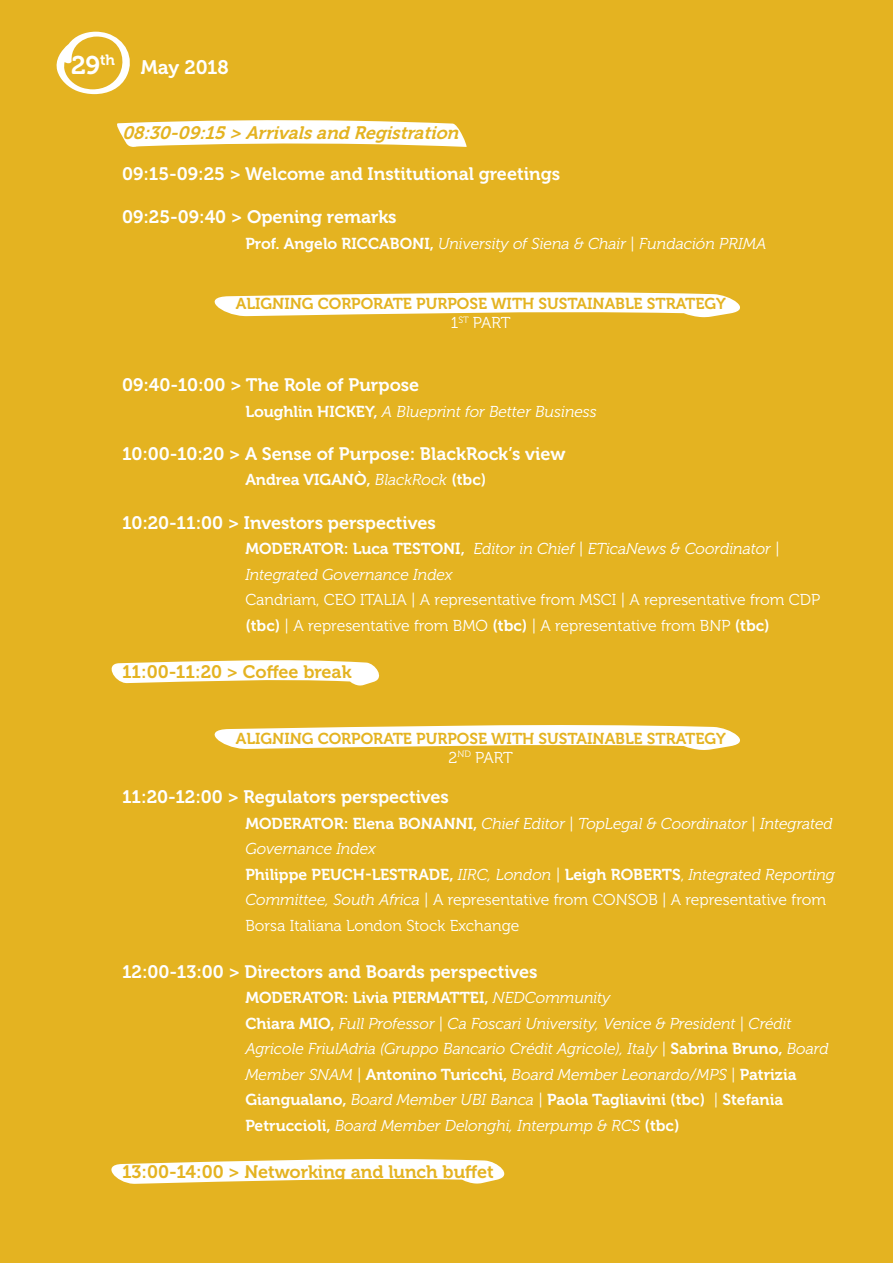
<style>
.page{position:relative;width:893px;height:1263px;background:#e4b321}
.page>*{position:absolute;margin:0;border:0;box-sizing:border-box;transform-origin:0 0}
.t1{font:25.5px "Museo 700";color:#fff}
.t2{font:19.5px "Museo 700";letter-spacing:-.005em;color:#fff}
.t3{font:18px "Museo 700";color:#fff}
.t4{font:18px "Museo 700";color:#e4b321}
.t5{font:italic 18px "Museo 700";color:#e4b321}
.t6{font:italic 15.75px/25.5px "Museo 300";color:#fff}
.t7{font:15.75px/25.5px "Museo 300";color:#fff}
.t8{font:15.75px "Museo 700";color:#fff}
.t9{font:15.75px "Museo 700";color:#e4b321}
.s1{font-family:"Museo 700";font-style:normal}
.s2{font-family:"Museo 300";font-style:italic}
.s3{font-family:"Museo 700"}
.s4{font-family:"Museo 300"}
.s5{font-style:italic}
.s6{font-style:normal}
</style>
<div class="page">
<svg style="left:214px;top:725px;width:526px;height:25px"></svg>
<svg style="left:214px;top:292px;width:526px;height:25px"></svg>
<svg style="left:117px;top:120px;width:350px;height:27px;background:#faf2db"></svg>
<svg style="left:56px;top:32px;width:74px;height:62px"></svg>
<svg style="left:111px;top:660px;width:269px;height:26px"></svg>
<svg style="left:111px;top:1159px;width:394px;height:25px"></svg>
<h1 class="t1" style="left:71px;top:51px;width:45px">29<sup>th</sup></h1>
<p class="t2" style="left:141px;top:56px;width:90px">May 2018</p>
<p class="t5" style="left:122px;top:123px;width:343px">08:30-09:15 &gt; Arrivalsand Registration</p>
<p class="t3" style="left:122px;top:164px;width:440px">09:15-09:25 &gt; Welcome and Institutional greetings</p>
<p class="t3" style="left:122px;top:207px;width:276px">09:25-09:40 &gt; Opening remarks</p>
<p class="t6" style="left:245px;top:231px;width:523px"><span class="s1">Prof. Angelo RICCABONI,</span> University of Siena &amp; Chair | Fundación PRIMA</p>
<p class="t9" style="left:236px;top:295px;width:492px">ALIGNING CORPORATE PURPOSE WITH SUSTAINABLE STRATEGY</p>
<p class="t7" style="left:451px;top:310px;width:61px">1<sup>ST</sup> PART</p>
<p class="t3" style="left:122px;top:375px;width:299px">09:40-10:00 &gt; The Role of Purpose</p>
<p class="t6" style="left:245px;top:399px;width:353px"><span class="s1">Loughlin HICKEY,</span> A Blueprint for Better Business</p>
<p class="t3" style="left:122px;top:444px;width:445px">10:00-10:20 &gt; A Sense of Purpose: BlackRock’s view</p>
<p class="t8" style="left:245px;top:471px;width:242px">Andrea VIGANÒ, <span class="s2">BlackRock</span> (tbc)</p>
<p class="t3" style="left:122px;top:512px;width:315px">10:20-11:00 &gt; Investors perspectives</p>
<p class="t6" style="left:245px;top:536px;width:536px"><span class="s1">MODERATOR: Luca TESTONI,</span> Editor in Chief | ETicaNews &amp; Coordinator |<br>Integrated Governance Index</p>
<p class="t7" style="left:245px;top:587px;width:576px">Candriam, CEO ITALIA | A representative from MSCI | A representative from CDP <span class="s3">(tbc)</span> | A representative from BMO <span class="s3">(tbc)</span> | A representative from BNP <span class="s3">(tbc)</span></p>
<p class="t4" style="left:122px;top:661px;width:231px">11:00-11:20 &gt; Coffee break</p>
<p class="t9" style="left:236px;top:729px;width:492px">ALIGNING CORPORATE PURPOSE WITH SUSTAINABLE STRATEGY</p>
<p class="t7" style="left:449px;top:745px;width:66px">2<sup>ND</sup> PART</p>
<p class="t3" style="left:122px;top:787px;width:328px">11:20-12:00 &gt; Regulators perspectives</p>
<p class="t6" style="left:245px;top:810px;width:589px"><span class="s1">MODERATOR: Elena BONANNI,</span> Chief Editor | TopLegal &amp; Coordinator | Integrated<br>Governance Index</p>
<p class="t8" style="left:245px;top:865px;width:591px">Philippe PEUCH-LESTRADE, <span class="s2">IIRC, London |</span> Leigh ROBERTS<span class="s4">,</span> <span class="s2">Integrated Reporting</span></p>
<p class="t7" style="left:245px;top:887px;width:582px"><span class="s5">Committee, South Africa</span> | A representative from CONSOB | A representative from<br>Borsa Italiana London Stock Exchange</p>
<p class="t3" style="left:122px;top:961px;width:417px">12:00-13:00 &gt; Directors and Boards perspectives</p>
<p class="t8" style="left:245px;top:989px;width:367px">MODERATOR: Livia PIERMATTEI, <span class="s2">NEDCommunity</span></p>
<p class="t6" style="left:245px;top:1011px;width:585px"><span class="s1">Chiara MIO,</span> Full Professor <span class="s6">|</span> Ca Foscari University, Venice &amp; President <span class="s6">|</span> Crédit<br>Agricole FriulAdria (Gruppo Bancario Crédit Agricole), Italy <span class="s6">|</span> <span class="s1">Sabrina Bruno,</span> Board<br>Member SNAM <span class="s6">|</span> <span class="s1">Antonino Turicchi,</span> Board Member Leonardo/MPS <span class="s6">|</span> <span class="s1">Patrizia</span></p>
<p class="t8" style="left:245px;top:1091px;width:539px">Giangualano, <span class="s2">Board Member UBI Banca</span> <span class="s4">|</span> Paola Tagliavini (tbc) <span class="s4">|</span> Stefania</p>
<p class="t6" style="left:245px;top:1113px;width:436px"><span class="s1">Petruccioli,</span> Board Member Delonghi, Interpump &amp; RCS <span class="s1">(tbc)</span></p>
<p class="t4" style="left:122px;top:1161px;width:373px">13:00-14:00 &gt; Networking and lunch buffet</p>
</div>
